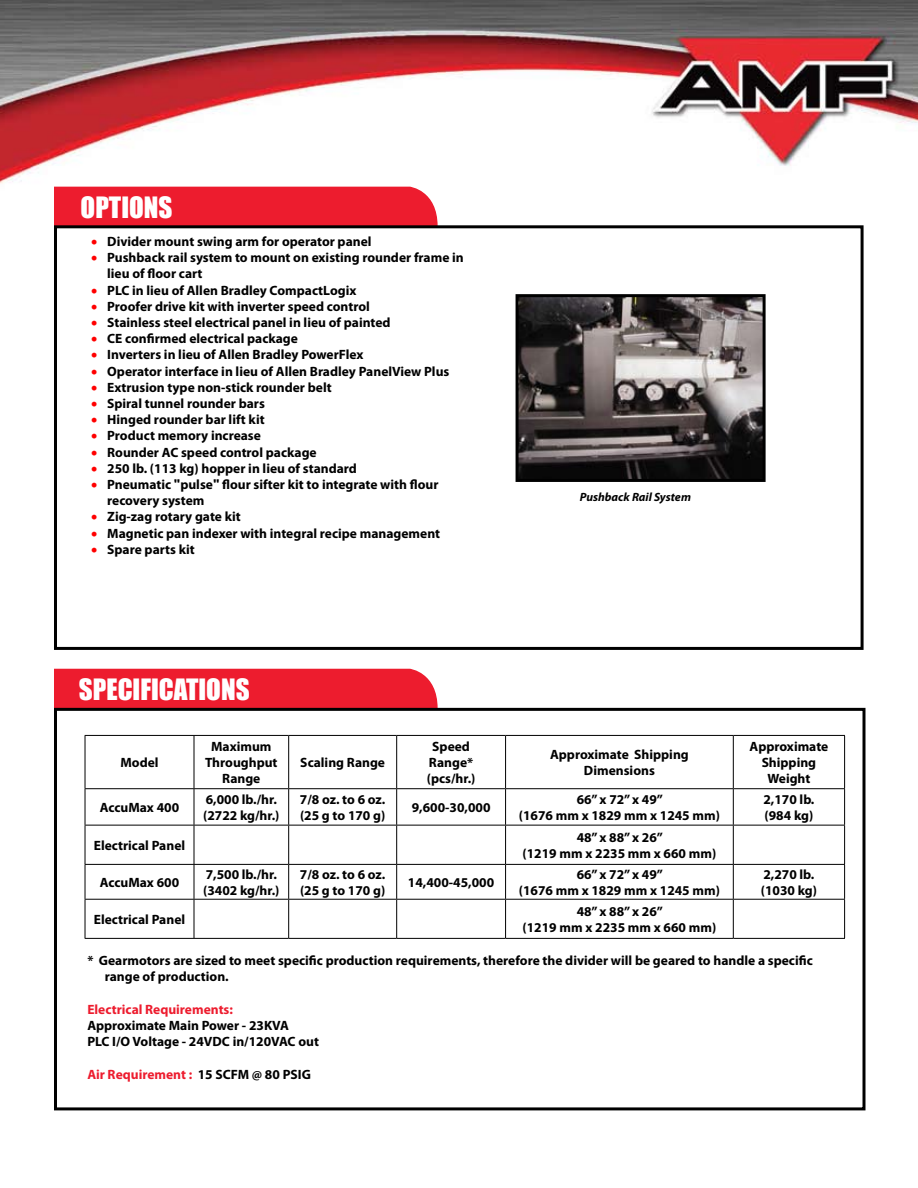
<style>
.page{position:relative;width:918px;height:1188px;background:#fff}
.page>*{position:absolute;margin:0;border:0;box-sizing:border-box;transform-origin:0 0}
.t1{font:27px "Impact";color:#fff}
.t2{font:700 13.5px/16.2px "Myriad Pro";color:#000}
.t3{font:700 13.5px "Myriad Pro";color:#ed1c2e}
.t4{font:italic 700 12px "Myriad Pro";color:#000}
.s1{color:#f00}
.s2{font-family:"Arial"}
.s3{color:#000}
</style>
<div class="page">
<img style="left:0;top:0;width:918px;height:1111px">
<svg style="left:53px;top:668px;width:385px;height:42px;background:#ec2435"></svg>
<div style="left:53px;top:186px;width:385px;height:42px;background:#ed1c2e"></div>
<div style="left:54px;top:225px;width:810px;height:425px;border:3px solid #000"></div>
<div style="left:54px;top:708px;width:812px;height:402px;border:3px solid #000"></div>
<hr style="left:85px;top:735px;width:109px;height:1px;background:#000">
<hr style="left:85px;top:736px;width:1px;height:52px;background:#000">
<hr style="left:194px;top:735px;width:95px;height:1px;background:#000">
<hr style="left:194px;top:736px;width:1px;height:52px;background:#000">
<hr style="left:289px;top:735px;width:108px;height:1px;background:#000">
<hr style="left:288px;top:736px;width:1px;height:52px;background:#000">
<hr style="left:397px;top:735px;width:109px;height:1px;background:#000">
<hr style="left:396px;top:736px;width:1px;height:52px;background:#000">
<hr style="left:506px;top:735px;width:227px;height:1px;background:#000">
<hr style="left:505px;top:736px;width:1px;height:52px;background:#000">
<hr style="left:733px;top:735px;width:112px;height:1px;background:#000">
<hr style="left:733px;top:736px;width:1px;height:52px;background:#000">
<hr style="left:844px;top:736px;width:1px;height:52px;background:#000">
<hr style="left:85px;top:788px;width:109px;height:1px;background:#000">
<hr style="left:85px;top:789px;width:1px;height:36px;background:#000">
<hr style="left:194px;top:788px;width:95px;height:1px;background:#000">
<hr style="left:194px;top:789px;width:1px;height:36px;background:#000">
<hr style="left:289px;top:788px;width:108px;height:1px;background:#000">
<hr style="left:288px;top:789px;width:1px;height:36px;background:#000">
<hr style="left:397px;top:788px;width:109px;height:1px;background:#000">
<hr style="left:396px;top:789px;width:1px;height:36px;background:#000">
<hr style="left:506px;top:788px;width:227px;height:1px;background:#000">
<hr style="left:505px;top:789px;width:1px;height:36px;background:#000">
<hr style="left:733px;top:788px;width:112px;height:1px;background:#000">
<hr style="left:733px;top:789px;width:1px;height:36px;background:#000">
<hr style="left:844px;top:789px;width:1px;height:36px;background:#000">
<hr style="left:85px;top:825px;width:109px;height:1px;background:#000">
<hr style="left:85px;top:826px;width:1px;height:38px;background:#000">
<hr style="left:194px;top:825px;width:95px;height:1px;background:#000">
<hr style="left:194px;top:826px;width:1px;height:38px;background:#000">
<hr style="left:289px;top:825px;width:108px;height:1px;background:#000">
<hr style="left:288px;top:826px;width:1px;height:38px;background:#000">
<hr style="left:397px;top:825px;width:109px;height:1px;background:#000">
<hr style="left:396px;top:826px;width:1px;height:38px;background:#000">
<hr style="left:506px;top:825px;width:227px;height:1px;background:#000">
<hr style="left:505px;top:826px;width:1px;height:38px;background:#000">
<hr style="left:733px;top:825px;width:112px;height:1px;background:#000">
<hr style="left:733px;top:826px;width:1px;height:38px;background:#000">
<hr style="left:844px;top:826px;width:1px;height:38px;background:#000">
<hr style="left:85px;top:864px;width:109px;height:1px;background:#000">
<hr style="left:85px;top:865px;width:1px;height:34px;background:#000">
<hr style="left:194px;top:864px;width:95px;height:1px;background:#000">
<hr style="left:194px;top:865px;width:1px;height:34px;background:#000">
<hr style="left:289px;top:864px;width:108px;height:1px;background:#000">
<hr style="left:288px;top:865px;width:1px;height:34px;background:#000">
<hr style="left:397px;top:864px;width:109px;height:1px;background:#000">
<hr style="left:396px;top:865px;width:1px;height:34px;background:#000">
<hr style="left:506px;top:864px;width:227px;height:1px;background:#000">
<hr style="left:505px;top:865px;width:1px;height:34px;background:#000">
<hr style="left:733px;top:864px;width:112px;height:1px;background:#000">
<hr style="left:733px;top:865px;width:1px;height:34px;background:#000">
<hr style="left:844px;top:865px;width:1px;height:34px;background:#000">
<hr style="left:85px;top:899px;width:109px;height:1px;background:#000">
<hr style="left:85px;top:900px;width:1px;height:38px;background:#000">
<hr style="left:194px;top:899px;width:95px;height:1px;background:#000">
<hr style="left:194px;top:900px;width:1px;height:38px;background:#000">
<hr style="left:289px;top:899px;width:108px;height:1px;background:#000">
<hr style="left:288px;top:900px;width:1px;height:38px;background:#000">
<hr style="left:397px;top:899px;width:109px;height:1px;background:#000">
<hr style="left:396px;top:900px;width:1px;height:38px;background:#000">
<hr style="left:506px;top:899px;width:227px;height:1px;background:#000">
<hr style="left:505px;top:900px;width:1px;height:38px;background:#000">
<hr style="left:733px;top:899px;width:112px;height:1px;background:#000">
<hr style="left:733px;top:900px;width:1px;height:38px;background:#000">
<hr style="left:844px;top:900px;width:1px;height:38px;background:#000">
<hr style="left:85px;top:938px;width:109px;height:1px;background:#000">
<hr style="left:194px;top:938px;width:95px;height:1px;background:#000">
<hr style="left:289px;top:938px;width:108px;height:1px;background:#000">
<hr style="left:397px;top:938px;width:109px;height:1px;background:#000">
<hr style="left:506px;top:938px;width:227px;height:1px;background:#000">
<hr style="left:733px;top:938px;width:112px;height:1px;background:#000">
<img style="left:520px;top:298px;width:242px;height:180px">
<div style="left:516px;top:294px;width:250px;height:188px;border:3px solid #000"></div>
<h1 class="t1" style="left:81px;top:186px;width:93px">OPTIONS</h1>
<p class="t2" style="left:91px;top:233px;width:282px"><span class="s1">•</span> Divider mount swing arm for operator panel</p>
<p class="t2" style="left:107px;top:249px;width:358px;text-indent:-16px"><span class="s1">•</span> Pushback rail system to mount on existing rounder frame in lieu of floor cart</p>
<p class="t2" style="left:91px;top:282px;width:267px"><span class="s1">•</span> PLC in lieu of Allen Bradley CompactLogix</p>
<p class="t2" style="left:91px;top:298px;width:280px"><span class="s1">•</span> Proofer drive kit with inverter speed control</p>
<p class="t2" style="left:91px;top:314px;width:301px"><span class="s1">•</span> Stainless steel electrical panel in lieu of painted</p>
<p class="t2" style="left:91px;top:330px;width:208px"><span class="s1">•</span> CE confirmed electrical package</p>
<p class="t2" style="left:91px;top:346px;width:274px"><span class="s1">•</span> Inverters in lieu of Allen Bradley PowerFlex</p>
<p class="t2" style="left:91px;top:363px;width:360px"><span class="s1">•</span> Operator interface in lieu of Allen Bradley PanelView Plus</p>
<p class="t2" style="left:91px;top:379px;width:242px"><span class="s1">•</span> Extrusion type non-stick rounder belt</p>
<p class="t2" style="left:91px;top:395px;width:175px"><span class="s1">•</span> Spiral tunnel rounder bars</p>
<p class="t2" style="left:91px;top:411px;width:175px"><span class="s1">•</span> Hinged rounder bar lift kit</p>
<p class="t2" style="left:91px;top:427px;width:171px"><span class="s1">•</span> Product memory increase</p>
<p class="t2" style="left:91px;top:444px;width:227px"><span class="s1">•</span> Rounder AC speed control package</p>
<p class="t2" style="left:91px;top:460px;width:267px"><span class="s1">•</span> 250 lb. (113 kg) hopper in lieu of standard</p>
<p class="t2" style="left:107px;top:476px;width:333px;text-indent:-16px"><span class="s1">•</span> Pneumatic <span class="s2">"</span>pulse<span class="s2">"</span> flour sifter kit to integrate with flour recovery system</p>
<p class="t2" style="left:91px;top:508px;width:151px"><span class="s1">•</span> Zig-zag rotary gate kit</p>
<p class="t2" style="left:91px;top:525px;width:351px"><span class="s1">•</span> Magnetic pan indexer with integral recipe management</p>
<p class="t2" style="left:91px;top:541px;width:105px"><span class="s1">•</span> Spare parts kit</p>
<h1 class="t1" style="left:79px;top:668px;width:172px">SPECIFICATIONS</h1>
<p class="t4" style="left:580px;top:489px;width:113px">Pushback Rail System</p>
<p class="t2" style="left:120px;top:754px;width:40px">Model</p>
<p class="t2" style="left:205px;top:738px;width:74px;text-align:center">Maximum<br>Throughput<br>Range</p>
<p class="t2" style="left:300px;top:754px;width:86px">Scaling Range</p>
<p class="t2" style="left:427px;top:738px;width:50px;text-align:center">Speed<br>Range* (pcs/hr.)</p>
<p class="t2" style="left:550px;top:746px;width:140px;text-align:center">Approximate Shipping<br>Dimensions</p>
<p class="t2" style="left:750px;top:738px;width:80px;text-align:center">Approximate<br>Shipping<br>Weight</p>
<p class="t2" style="left:100px;top:799px;width:81px">AccuMax 400</p>
<p class="t2" style="left:203px;top:791px;width:78px">6,000 lb./hr. (2722 kg/hr.)</p>
<p class="t2" style="left:300px;top:791px;width:87px">7/8 oz. to 6 oz. (25 g to 170 g)</p>
<p class="t2" style="left:412px;top:799px;width:80px">9,600-30,000</p>
<p class="t2" style="left:519px;top:791px;width:203px;text-align:center">66” x 72” x 49”<br>(1676 mm x 1829 mm x 1245 mm)</p>
<p class="t2" style="left:763px;top:791px;width:53px">2,170 lb. (984 kg)</p>
<p class="t2" style="left:94px;top:837px;width:93px">Electrical Panel</p>
<p class="t2" style="left:523px;top:829px;width:195px;text-align:center">48” x 88” x 26”<br>(1219 mm x 2235 mm x 660 mm)</p>
<p class="t2" style="left:100px;top:874px;width:81px">AccuMax 600</p>
<p class="t2" style="left:203px;top:866px;width:78px">7,500 lb./hr. (3402 kg/hr.)</p>
<p class="t2" style="left:300px;top:866px;width:87px">7/8 oz. to 6 oz. (25 g to 170 g)</p>
<p class="t2" style="left:408px;top:874px;width:88px">14,400-45,000</p>
<p class="t2" style="left:519px;top:866px;width:203px;text-align:center">66” x 72” x 49”<br>(1676 mm x 1829 mm x 1245 mm)</p>
<p class="t2" style="left:761px;top:866px;width:58px">2,270 lb. (1030 kg)</p>
<p class="t2" style="left:94px;top:911px;width:93px">Electrical Panel</p>
<p class="t2" style="left:523px;top:903px;width:195px;text-align:center">48” x 88” x 26”<br>(1219 mm x 2235 mm x 660 mm)</p>
<p class="t2" style="left:105px;top:952px;width:709px;text-indent:-18px">* Gearmotors are sized to meet specific production requirements, therefore the divider will be geared to handle a specific range of production.</p>
<p class="t3" style="left:87px;top:1000px;width:147px">Electrical Requirements:</p>
<p class="t2" style="left:87px;top:1017px;width:233px">Approximate Main Power - 23KVA<br>PLC I/O Voltage - 24VDC in/120VAC out</p>
<p class="t3" style="left:87px;top:1065px;width:225px">Air Requirement : <span class="s3">15 SCFM @ 80 PSIG</span></p>
</div>
